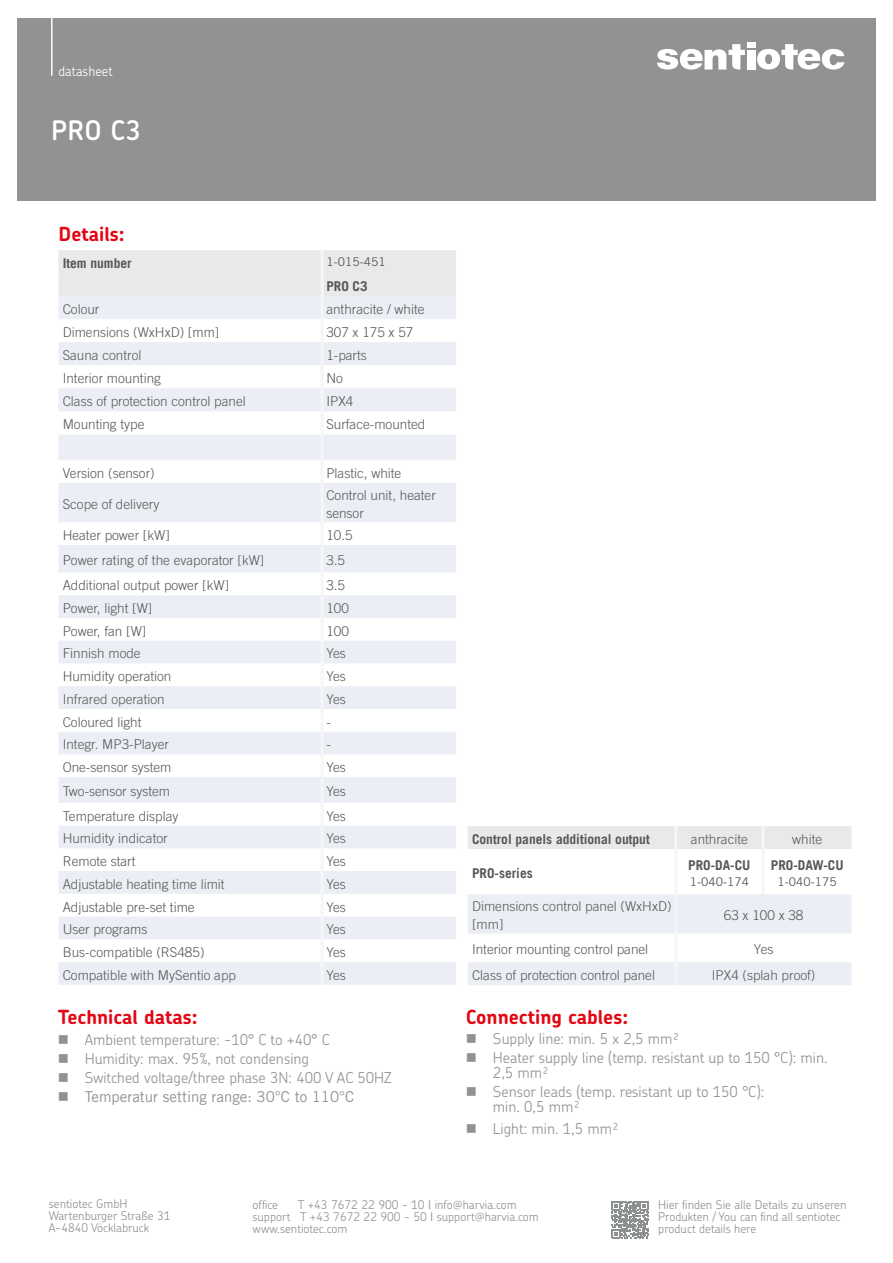
<style>
.page{position:relative;width:893px;height:1263px;background:#fff}
.page>*{position:absolute;margin:0;border:0;box-sizing:border-box;transform-origin:0 0}
.t1{font:600 27px "Chevin Pro";color:#fff}
.t2{font:700 19.5px "Chevin Pro";color:#e30613}
.t3{font:300 15px/19.2px "Chevin Pro";color:#929292}
.t4{font:15px "Trade Gothic LT Std";color:#929292}
.t5{font:300 13.5px/18px "Trade Gothic LT Com";color:#575756}
.t6{font:700 13.5px "Trade Gothic LT Com";color:#575756}
.t7{font:300 13.5px "Chevin Pro";color:#fff}
.t8{font:300 12px/12px "Chevin Pro";color:#929292}
.t9{font:12px "Trade Gothic LT Std";color:#575756}
</style>
<div class="page">
<div style="left:17px;top:18px;width:859px;height:183px;background:#929292"></div>
<svg style="left:657px;top:44px;width:88px;height:26px"></svg>
<svg style="left:757px;top:44px;width:87px;height:26px"></svg>
<div style="left:747px;top:50px;width:8px;height:20px;background:#fff"></div>
<div style="left:747px;top:43px;width:8px;height:5px;background:#fff"></div>
<hr style="left:51px;top:4px;width:2px;height:72px;background:#fff">
<svg style="left:611px;top:1201px;width:37px;height:37px"></svg>
<div style="left:58px;top:250px;width:398px;height:46px;background:#e9e9e9"></div>
<svg style="left:58px;top:296px;width:398px;height:689px;fill:#eff1f6"></svg>
<div style="left:58px;top:388px;width:398px;height:23px;background:#eceef5"></div>
<hr style="left:321px;top:709px;width:3px;height:23px;background:#f6f6f6">
<hr style="left:321px;top:250px;width:3px;height:23px;background:#f6f6f6">
<hr style="left:321px;top:273px;width:3px;height:23px;background:#f6f6f6">
<hr style="left:321px;top:483px;width:3px;height:39px;background:#f6f6f6">
<hr style="left:321px;top:962px;width:3px;height:23px;background:#f6f6f6">
<hr style="left:321px;top:296px;width:3px;height:23px;background:#f6f6f6">
<hr style="left:321px;top:319px;width:3px;height:23px;background:#f6f6f6">
<hr style="left:321px;top:342px;width:3px;height:23px;background:#f6f6f6">
<hr style="left:321px;top:365px;width:3px;height:23px;background:#f6f6f6">
<hr style="left:321px;top:388px;width:3px;height:23px;background:#f6f6f6">
<hr style="left:321px;top:411px;width:3px;height:24px;background:#f6f6f6">
<hr style="left:321px;top:435px;width:3px;height:25px;background:#f6f6f6">
<hr style="left:321px;top:460px;width:3px;height:23px;background:#f6f6f6">
<hr style="left:321px;top:522px;width:3px;height:23px;background:#f6f6f6">
<hr style="left:321px;top:545px;width:3px;height:27px;background:#f6f6f6">
<hr style="left:321px;top:572px;width:3px;height:23px;background:#f6f6f6">
<hr style="left:321px;top:595px;width:3px;height:23px;background:#f6f6f6">
<hr style="left:321px;top:618px;width:3px;height:23px;background:#f6f6f6">
<hr style="left:321px;top:641px;width:3px;height:22px;background:#f6f6f6">
<hr style="left:321px;top:663px;width:3px;height:23px;background:#f6f6f6">
<hr style="left:321px;top:686px;width:3px;height:23px;background:#f6f6f6">
<hr style="left:321px;top:732px;width:3px;height:22px;background:#f6f6f6">
<hr style="left:321px;top:754px;width:3px;height:23px;background:#f6f6f6">
<hr style="left:321px;top:777px;width:3px;height:26px;background:#f6f6f6">
<hr style="left:321px;top:803px;width:3px;height:22px;background:#f6f6f6">
<hr style="left:321px;top:825px;width:3px;height:23px;background:#f6f6f6">
<hr style="left:321px;top:848px;width:3px;height:23px;background:#f6f6f6">
<hr style="left:321px;top:871px;width:3px;height:23px;background:#f6f6f6">
<hr style="left:321px;top:894px;width:3px;height:22px;background:#f6f6f6">
<hr style="left:321px;top:916px;width:3px;height:23px;background:#f6f6f6">
<hr style="left:321px;top:939px;width:3px;height:23px;background:#f6f6f6">
<svg style="left:468px;top:894px;width:383px;height:91px"></svg>
<hr style="left:674px;top:894px;width:3px;height:39px;background:#f6f6f6">
<hr style="left:674px;top:933px;width:3px;height:29px;background:#f6f6f6">
<hr style="left:674px;top:962px;width:3px;height:23px;background:#f6f6f6">
<div style="left:468px;top:826px;width:383px;height:23px;background:#e9e9e9"></div>
<hr style="left:674px;top:849px;width:3px;height:45px;background:#f6f6f6">
<hr style="left:762px;top:849px;width:3px;height:45px;background:#f6f6f6">
<hr style="left:674px;top:826px;width:3px;height:23px;background:#f6f6f6">
<hr style="left:762px;top:826px;width:3px;height:23px;background:#f6f6f6">
<p class="t7" style="left:58px;top:62px;width:56px">datasheet</p>
<h1 class="t1" style="left:51px;top:112px;width:92px">PRO C3</h1>
<h2 class="t2" style="left:59px;top:221px;width:68px">Details:</h2>
<p class="t6" style="left:63px;top:255px;width:70px">Item number</p>
<p class="t9" style="left:326px;top:254px;width:61px">1-015-451</p>
<p class="t6" style="left:326px;top:278px;width:43px">PRO C3</p>
<p class="t5" style="left:63px;top:300px;width:38px">Colour</p>
<p class="t5" style="left:326px;top:300px;width:100px">anthracite / white</p>
<p class="t5" style="left:63px;top:323px;width:158px">Dimensions (WxHxD) [mm]</p>
<p class="t5" style="left:326px;top:323px;width:89px">307 x 175 x 57</p>
<p class="t5" style="left:63px;top:346px;width:80px">Sauna control</p>
<p class="t5" style="left:326px;top:346px;width:42px">1-parts</p>
<p class="t5" style="left:63px;top:369px;width:100px">Interior mounting</p>
<p class="t5" style="left:326px;top:369px;width:18px">No</p>
<p class="t5" style="left:63px;top:392px;width:185px">Class of protection control panel</p>
<p class="t5" style="left:326px;top:392px;width:29px">IPX4</p>
<p class="t5" style="left:63px;top:415px;width:83px">Mounting type</p>
<p class="t5" style="left:326px;top:415px;width:101px">Surface-mounted</p>
<p class="t5" style="left:63px;top:464px;width:93px">Version (sensor)</p>
<p class="t5" style="left:326px;top:464px;width:77px">Plastic, white</p>
<p class="t5" style="left:63px;top:495px;width:98px">Scope of delivery</p>
<p class="t5" style="left:326px;top:486px;width:111px">Control unit, heater sensor</p>
<p class="t5" style="left:63px;top:526px;width:109px">Heater power [kW]</p>
<p class="t5" style="left:326px;top:526px;width:28px">10.5</p>
<p class="t5" style="left:63px;top:551px;width:203px">Power rating of the evaporator [kW]</p>
<p class="t5" style="left:326px;top:551px;width:20px">3.5</p>
<p class="t5" style="left:63px;top:576px;width:168px">Additional output power [kW]</p>
<p class="t5" style="left:326px;top:576px;width:20px">3.5</p>
<p class="t5" style="left:63px;top:599px;width:91px">Power, light [W]</p>
<p class="t5" style="left:326px;top:599px;width:24px">100</p>
<p class="t5" style="left:63px;top:622px;width:85px">Power, fan [W]</p>
<p class="t5" style="left:326px;top:622px;width:24px">100</p>
<p class="t5" style="left:63px;top:644px;width:80px">Finnish mode</p>
<p class="t5" style="left:326px;top:644px;width:21px">Yes</p>
<p class="t5" style="left:63px;top:667px;width:110px">Humidity operation</p>
<p class="t5" style="left:326px;top:667px;width:21px">Yes</p>
<p class="t5" style="left:63px;top:690px;width:104px">Infrared operation</p>
<p class="t5" style="left:326px;top:690px;width:21px">Yes</p>
<p class="t5" style="left:63px;top:713px;width:80px">Coloured light</p>
<p class="t5" style="left:326px;top:713px;width:6px">-</p>
<p class="t5" style="left:63px;top:735px;width:108px">Integr. MP3-Player</p>
<p class="t5" style="left:326px;top:735px;width:6px">-</p>
<p class="t5" style="left:63px;top:758px;width:110px">One-sensor system</p>
<p class="t5" style="left:326px;top:758px;width:21px">Yes</p>
<p class="t5" style="left:63px;top:782px;width:109px">Two-sensor system</p>
<p class="t5" style="left:326px;top:782px;width:21px">Yes</p>
<p class="t5" style="left:63px;top:806px;width:117px">Temperature display</p>
<p class="t5" style="left:326px;top:806px;width:21px">Yes</p>
<p class="t5" style="left:63px;top:829px;width:107px">Humidity indicator</p>
<p class="t5" style="left:326px;top:829px;width:21px">Yes</p>
<p class="t5" style="left:63px;top:852px;width:74px">Remote start</p>
<p class="t5" style="left:326px;top:852px;width:21px">Yes</p>
<p class="t5" style="left:63px;top:875px;width:164px">Adjustable heating time limit</p>
<p class="t5" style="left:326px;top:875px;width:21px">Yes</p>
<p class="t5" style="left:63px;top:897px;width:134px">Adjustable pre-set time</p>
<p class="t5" style="left:326px;top:897px;width:21px">Yes</p>
<p class="t5" style="left:63px;top:920px;width:86px">User programs</p>
<p class="t5" style="left:326px;top:920px;width:21px">Yes</p>
<p class="t5" style="left:63px;top:943px;width:143px">Bus-compatible (RS485)</p>
<p class="t5" style="left:326px;top:943px;width:21px">Yes</p>
<p class="t5" style="left:63px;top:966px;width:175px">Compatible with MySentio app</p>
<p class="t5" style="left:326px;top:966px;width:21px">Yes</p>
<h2 class="t2" style="left:58px;top:1004px;width:141px">Technical datas:</h2>
<p class="t3" style="left:85px;top:1029px;width:309px">Ambient temperature: -10° C to +40° C<br>Humidity: max. 95%, not condensing<br>Switched voltage/three phase 3N: 400 V AC 50HZ</p>
<p class="t4" style="left:85px;top:1088px;width:271px">Temperatur setting range: 30°C to 110°C</p>
<p class="t6" style="left:472px;top:831px;width:179px">Control panels additional output</p>
<p class="t5" style="left:691px;top:830px;width:59px">anthracite</p>
<p class="t5" style="left:792px;top:830px;width:32px">white</p>
<p class="t6" style="left:472px;top:865px;width:62px">PRO-series</p>
<p class="t6" style="left:688px;top:857px;width:64px">PRO-DA-CU</p>
<p class="t9" style="left:690px;top:875px;width:61px">1-040-174</p>
<p class="t6" style="left:771px;top:857px;width:74px">PRO-DAW-CU</p>
<p class="t9" style="left:778px;top:875px;width:61px">1-040-175</p>
<p class="t5" style="left:472px;top:897px;width:201px">Dimensions control panel (WxHxD) [mm]</p>
<p class="t5" style="left:724px;top:906px;width:81px">63 x 100 x 38</p>
<p class="t5" style="left:472px;top:940px;width:178px">Interior mounting control panel</p>
<p class="t5" style="left:754px;top:940px;width:21px">Yes</p>
<p class="t5" style="left:472px;top:966px;width:185px">Class of protection control panel</p>
<p class="t5" style="left:712px;top:966px;width:105px">IPX4 (splah proof)</p>
<h2 class="t2" style="left:466px;top:1004px;width:164px">Connecting cables:</h2>
<p class="t3" style="left:493px;top:1028px;width:336px">Supply line: min. 5 x 2,5 mm²<br>Heater supply line (temp. resistant up to 150 °C): min.</p>
<p class="t3" style="left:493px;top:1063px;width:273px">2,5 mm²<br>Sensor leads (temp. resistant up to 150 °C):</p>
<p class="t3" style="left:493px;top:1096px;width:127px;line-height:21.5px">min. 0,5 mm²<br>Light: min. 1,5 mm²</p>
<p class="t8" style="left:49px;top:1197px;width:123px">sentiotec GmbH<br>Wartenburger Straße 31<br>A-4840 Vöcklabruck</p>
<p class="t8" style="left:658px;top:1199px;width:190px">Hier finden Sie alle Details zu unseren<br>Produkten / You can find all sentiotec product details here</p>
<p class="t8" style="left:253px;top:1198px;width:288px;text-indent:45px">T +43 7672 22 900 - 10 info@harvia.com support T +43 7672 22 900 - 50 support@harvia.com www.sentiotec.com</p>
<p class="t8" style="left:253px;top:1198px;width:27px">office</p>
</div>
